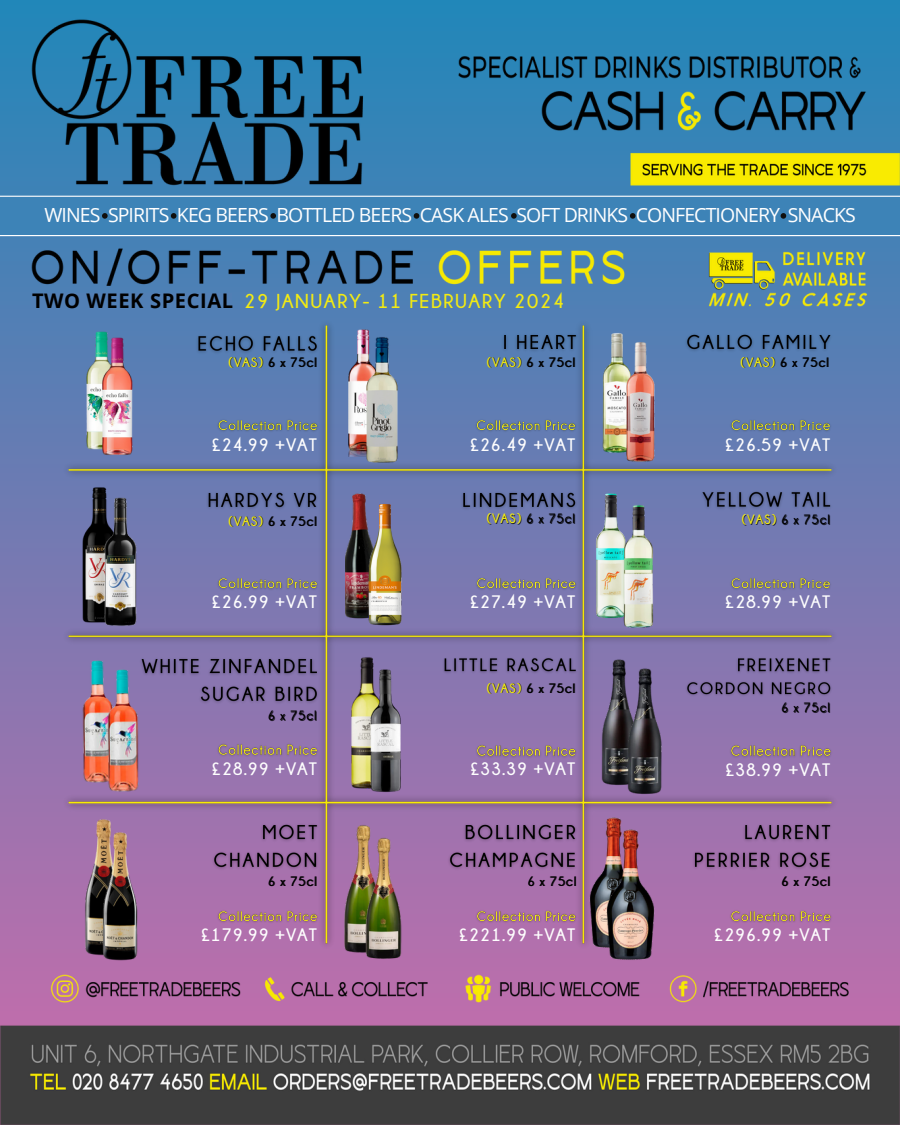
<style>
.page{position:relative;width:900px;height:1125px;background:#fff}
.page>*{position:absolute;margin:0;border:0;box-sizing:border-box;transform-origin:0 0}
.t1{font:700 20.1px "Champagne Limousines";letter-spacing:.08em;color:#f3eb12}
.t2{font:700 20.1px "Open Sans";letter-spacing:.03em;color:#000}
.t3{font:19.5px "Open Sans";letter-spacing:-.045em;color:#fff}
.t4{font:700 18px "Champagne Limousines";letter-spacing:.05em;color:#fefefe}
.t5{font:700 13.5px "Champagne Limousines";letter-spacing:.05em;color:#000}
.s1{color:rgb(0 0 0/.75)}
.s2{color:#f3eb12}
</style>
<div class="page">
<img style="left:0;top:7px;width:900px;height:1118px">
<img style="left:208px;top:819px;width:116px;height:55px">
<img style="left:344px;top:823px;width:37px;height:132px">
<img style="left:363px;top:835px;width:41px;height:126px">
<img style="left:582px;top:818px;width:63px;height:130px">
<img style="left:499px;top:328px;width:95px;height:28px">
<img style="left:680px;top:328px;width:161px;height:29px">
<img style="left:202px;top:486px;width:126px;height:28px">
<img style="left:456px;top:486px;width:126px;height:28px">
<img style="left:438px;top:653px;width:143px;height:25px">
<img style="left:696px;top:486px;width:145px;height:28px">
<img style="left:135px;top:653px;width:199px;height:55px">
<img style="left:681px;top:653px;width:156px;height:48px">
<img style="left:191px;top:330px;width:137px;height:28px">
<img style="left:86px;top:332px;width:32px;height:118px">
<img style="left:77px;top:657px;width:41px;height:128px">
<img style="left:102px;top:667px;width:41px;height:128px">
<img style="left:346px;top:329px;width:34px;height:127px">
<img style="left:346px;top:486px;width:39px;height:139px">
<img style="left:366px;top:498px;width:38px;height:133px">
<img style="left:595px;top:489px;width:34px;height:132px">
<img style="left:595px;top:657px;width:52px;height:135px">
<img style="left:77px;top:820px;width:53px;height:136px">
<img style="left:97px;top:832px;width:48px;height:128px">
<img style="left:346px;top:657px;width:41px;height:132px">
<img style="left:366px;top:668px;width:38px;height:127px">
<img style="left:81px;top:487px;width:37px;height:137px">
<img style="left:103px;top:497px;width:35px;height:130px">
<img style="left:587px;top:330px;width:60px;height:125px">
<img style="left:606px;top:339px;width:69px;height:125px">
<img style="left:728px;top:417px;width:108px;height:19px">
<img style="left:214px;top:574px;width:109px;height:20px">
<img style="left:473px;top:574px;width:108px;height:20px">
<img style="left:728px;top:742px;width:108px;height:19px">
<img style="left:473px;top:742px;width:108px;height:19px">
<img style="left:444px;top:819px;width:137px;height:55px">
<img style="left:473px;top:907px;width:108px;height:20px">
<img style="left:688px;top:819px;width:150px;height:55px">
<img style="left:728px;top:907px;width:108px;height:20px">
<img style="left:728px;top:574px;width:108px;height:20px">
<img style="left:214px;top:417px;width:109px;height:19px">
<img style="left:472px;top:417px;width:109px;height:19px">
<img style="left:214px;top:741px;width:109px;height:19px">
<img style="left:214px;top:907px;width:109px;height:20px">
<img style="left:620px;top:502px;width:36px;height:128px">
<img style="left:606px;top:830px;width:49px;height:130px">
<img style="left:102px;top:337px;width:32px;height:118px">
<img style="left:621px;top:666px;width:51px;height:135px">
<img style="left:365px;top:336px;width:35px;height:127px">
<div style="left:32px;top:293px;width:200px;height:16px;background:#517fb5"></div>
<svg style="left:0;top:234px;width:900px;height:2px"></svg>
<div style="left:0;top:197px;width:900px;height:37px;background:#3d83b7"></div>
<hr style="left:0;top:196px;width:900px;height:1px;background:#fff">
<svg style="left:102px;top:213px;width:6px;height:6px"></svg>
<svg style="left:171px;top:213px;width:5px;height:6px"></svg>
<svg style="left:414px;top:213px;width:5px;height:6px"></svg>
<svg style="left:270px;top:213px;width:6px;height:6px"></svg>
<svg style="left:511px;top:213px;width:6px;height:6px"></svg>
<svg style="left:630px;top:213px;width:6px;height:6px"></svg>
<svg style="left:781px;top:213px;width:5px;height:6px"></svg>
<p class="t3" style="left:44px;top:202px;width:813px">WINES SPIRITS KEG BEERS BOTTLED BEERS CASK ALES SOFT DRINKS CONFECTIONERY SNACKS</p>
<h3 class="t2" style="left:32px;top:286px;width:203px">TWO WEEK SPECIAL</h3>
<p class="t1" style="left:244px;top:290px;width:322px">29 JANUARY- 11 FEBRUARY 2024</p>
<p class="t5" style="left:229px;top:355px;width:89px"><span class="s1">(VAS)</span> 6 x 75cl</p>
<p class="t5" style="left:487px;top:355px;width:89px"><span class="s1">(VAS)</span> 6 x 75cl</p>
<p class="t5" style="left:741px;top:355px;width:89px"><span class="s1">(VAS)</span> 6 x 75cl</p>
<h3 class="t4" style="left:212px;top:434px;width:106px">£24.99 +VAT</h3>
<p class="t4" style="left:470px;top:434px;width:106px">£26.49 +VAT</p>
<p class="t4" style="left:726px;top:434px;width:106px">£26.59 +VAT</p>
<p class="t5" style="left:229px;top:514px;width:89px"><span class="s1">(VAS)</span> 6 x 75cl</p>
<h1 class="t5" style="left:487px;top:511px;width:90px"><span class="s2">(VAS)</span> 6 x 75cl</h1>
<h3 class="t5" style="left:742px;top:512px;width:89px"><span class="s1">(VAS)</span> 6 x 75cl</h3>
<p class="t4" style="left:212px;top:592px;width:106px">£26.99 +VAT</p>
<p class="t4" style="left:470px;top:592px;width:106px">£27.49 +VAT</p>
<p class="t4" style="left:726px;top:592px;width:106px">£28.99 +VAT</p>
<p class="t5" style="left:487px;top:681px;width:89px"><span class="s1">(VAS)</span> 6 x 75cl</p>
<h3 class="t5" style="left:268px;top:708px;width:51px">6 x 75cl</h3>
<p class="t5" style="left:781px;top:700px;width:51px">6 x 75cl</p>
<p class="t4" style="left:212px;top:759px;width:106px">£28.99 +VAT</p>
<p class="t4" style="left:471px;top:759px;width:106px">£33.39 +VAT</p>
<p class="t4" style="left:726px;top:760px;width:106px">£38.99 +VAT</p>
<p class="t5" style="left:268px;top:873px;width:51px">6 x 75cl</p>
<p class="t5" style="left:527px;top:873px;width:51px">6 x 75cl</p>
<p class="t5" style="left:781px;top:873px;width:51px">6 x 75cl</p>
<p class="t4" style="left:202px;top:925px;width:117px">£179.99 +VAT</p>
<h3 class="t4" style="left:459px;top:925px;width:117px">£221.99 +VAT</h3>
<p class="t4" style="left:715px;top:925px;width:117px">£296.99 +VAT</p>
</div>
